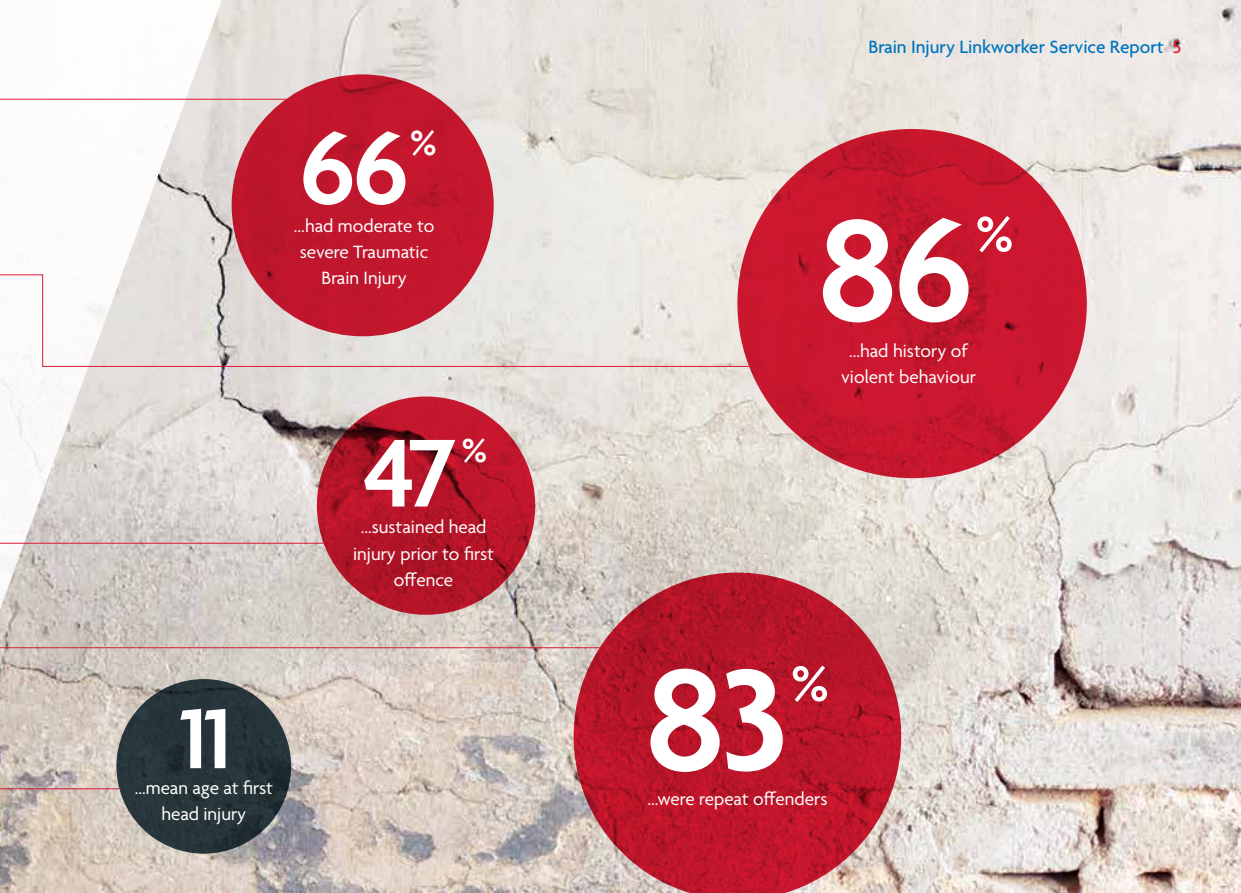
<style>
.page{position:relative;width:1241px;height:893px;background:#fff}
.page>*{position:absolute;margin:0;border:0;box-sizing:border-box;transform-origin:0 0}
.t1{font:600 155.4px "Agenda";color:#fff}
.t2{font:600 109.38px "Agenda";color:#fff}
.t3{font:600 104.3px "Agenda";color:#fff}
.t4{font:600 91.7px "Agenda";color:#fff}
.t5{font:600 53.55px "Agenda";color:#fff}
.t6{font:600 37.8px "Agenda";color:#fff}
.t7{font:600 36.05px "Agenda";color:#fff}
.t8{font:19.25px/26.2px "Agenda";color:#fff;text-align:center}
.t9{font:500 19.25px "Agenda";color:#0075be}
.s1{color:#da1a35}
</style>
<div class="page">
<img style="left:0;top:0;width:1240px;height:893px">
<div style="left:231px;top:74px;width:262px;height:262px;background:#c2162d;border-radius:50%"></div>
<div style="left:116px;top:679px;width:175px;height:175px;background:#26353a;border-radius:50%"></div>
<svg style="left:573px;top:573px;width:328px;height:320px;background:#be3645"></svg>
<svg style="left:737px;top:129px;width:349px;height:349px;background:#c7172d"></svg>
<svg style="left:0;top:98px;width:287px;height:116px"></svg>
<svg style="left:0;top:649px;width:120px;height:141px;background:#cfc3ba"></svg>
<svg style="left:0;top:274px;width:750px;height:93px"></svg>
<svg style="left:0;top:351px;width:600px;height:298px;background:#d1abab"></svg>
<h2 class="t2" style="left:299px;top:110px;width:111px">66</h2>
<h3 class="t6" style="left:410px;top:122px;width:28px">%</h3>
<p class="t8" style="left:294px;top:214px;width:142px">...had moderate to severe Traumatic<br>Brain Injury</p>
<h3 class="t4" style="left:180px;top:689px;width:52px">11</h3>
<p class="t8" style="left:135px;top:776px;width:140px">...mean age at first head injury</p>
<h3 class="t3" style="left:363px;top:417px;width:95px">47</h3>
<h3 class="t7" style="left:462px;top:431px;width:27px">%</h3>
<p class="t8" style="left:353px;top:515px;width:142px">...sustained head injury prior to first offence</p>
<p class="t9" style="left:868px;top:37px;width:314px">Brain Injury Linkworker Service Report <span class="s1">5</span></p>
<h1 class="t1" style="left:817px;top:187px;width:157px">86</h1>
<h3 class="t5" style="left:975px;top:205px;width:39px">%</h3>
<p class="t8" style="left:841px;top:339px;width:136px">...had history of violent behaviour</p>
<h1 class="t1" style="left:644px;top:637px;width:145px">83</h1>
<h3 class="t5" style="left:791px;top:655px;width:39px">%</h3>
<p class="t8" style="left:647px;top:786px;width:181px">...were repeat offenders</p>
</div>
